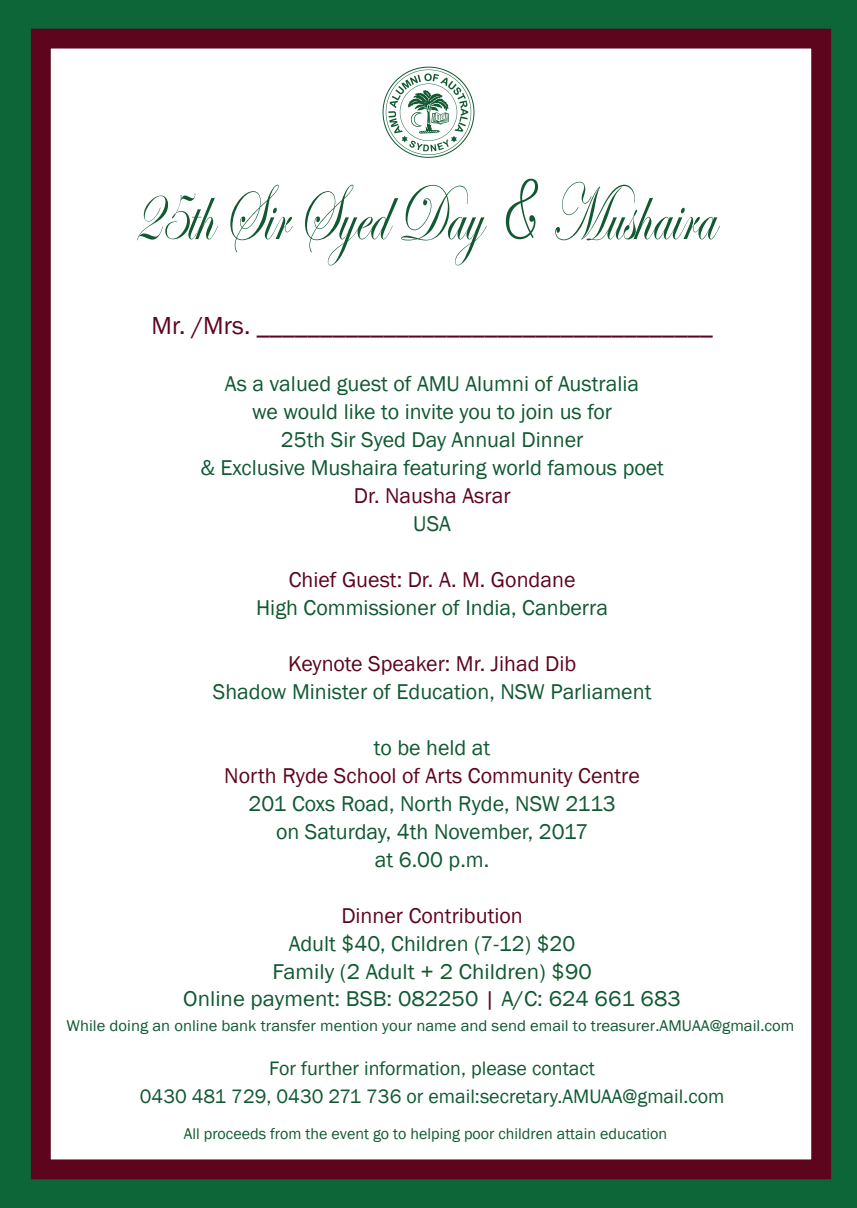
<style>
.page{position:relative;width:857px;height:1208px;background:#fff}
.page>*{position:absolute;margin:0;border:0;box-sizing:border-box;transform-origin:0 0}
.t1{font:81.8px "Edwardian Script ITC";color:#105931;scale:.68 1}
.t2{font:25.4px "Franklin Gothic";color:#5e051e}
.t3{font:22px/28px "Franklin Gothic";color:#105931;text-align:center}
.t4{font:22px "Franklin Gothic";color:#5e051e}
.t5{font:20px/28px "Franklin Gothic";color:#105931;text-align:center}
.t6{font:16px "Franklin Gothic";color:#105931;scale:1.04 1}
.t7{font:16px "Franklin Gothic";color:#105931}
.s1{font-family:"Embassy BT"}
.s2{color:#5e051e}
</style>
<div class="page">
<div style="left:1px;top:0;width:855px;height:1208px;background:#0c6638"></div>
<div style="left:41px;top:39px;width:779px;height:1130px;background:#fff"></div>
<div style="left:31px;top:29px;width:799px;height:1150px;border:20px solid #5e051e"></div>
<svg style="left:382px;top:67px;width:92px;height:91px"></svg>
<h1 class="t1" style="left:133px;top:169px;width:857px">25th Sir Syed Day <span class="s1">&amp;</span> Mushaira</h1>
<p class="t2" style="left:151px;top:309px;width:562px">Mr. /Mrs. ____________________________________</p>
<p class="t3" style="left:200px;top:370px;width:465px">As a valued guest of AMU Alumni of Australia<br>we would like to invite you to join us for<br>25th Sir Syed Day Annual Dinner<br>&amp; Exclusive Mushaira featuring world famous poet</p>
<p class="t4" style="left:353px;top:482px;width:158px">Dr. Nausha Asrar</p>
<p class="t3" style="left:413px;top:510px;width:39px">USA</p>
<p class="t4" style="left:288px;top:566px;width:288px">Chief Guest: Dr. A. M. Gondane</p>
<p class="t3" style="left:256px;top:594px;width:353px">High Commissioner of India, Canberra</p>
<p class="t4" style="left:288px;top:650px;width:289px">Keynote Speaker: Mr. Jihad Dib</p>
<p class="t3" style="left:213px;top:678px;width:440px">Shadow Minister of Education, NSW Parliament</p>
<p class="t3" style="left:374px;top:734px;width:118px">to be held at</p>
<p class="t4" style="left:224px;top:762px;width:417px">North Ryde School of Arts Community Centre</p>
<p class="t3" style="left:248px;top:790px;width:368px">201 Coxs Road, North Ryde, NSW 2113 on Saturday, 4th November, 2017<br>at 6.00 p.m.</p>
<p class="t4" style="left:341px;top:902px;width:183px">Dinner Contribution</p>
<p class="t3" style="left:183px;top:931px;width:498px;line-height:27.2px">Adult $40, Children (7-12) $20<br>Family (2 Adult + 2 Children) $90<br>Online payment: BSB: 082250 <span class="s2">|</span> A/C: 624 661 683</p>
<p class="t6" style="left:67px;top:1015px;width:701px">While doing an online bank transfer mention your name and send email to treasurer.AMUAA@gmail.com</p>
<p class="t5" style="left:140px;top:1055px;width:585px">For further information, please contact<br>0430 481 729, 0430 271 736 or email:secretary.AMUAA@gmail.com</p>
<p class="t7" style="left:184px;top:1123px;width:484px">All proceeds from the event go to helping poor children attain education</p>
</div>
